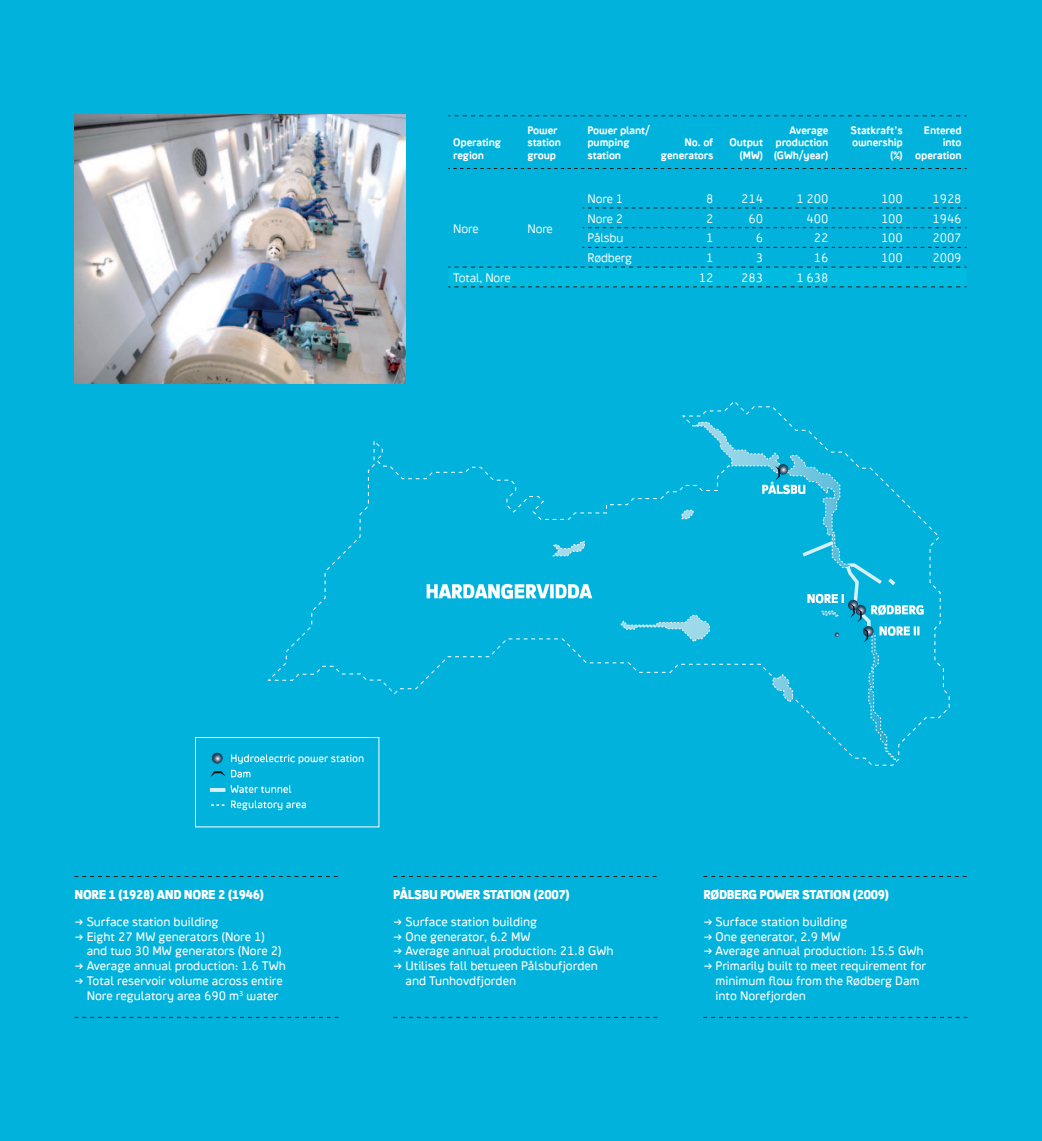
<style>
.page{position:relative;width:1042px;height:1141px;background:#00b2dc}
.page>*{position:absolute;margin:0;border:0;box-sizing:border-box;transform-origin:0 0}
.t1{font:300 12.25px/14.7px "Statkraft Crank";color:#fff}
.Brødtekst{font:200 12.25px "Statkraft Crank";letter-spacing:-.01em;color:#fff}
.t2{font:900 12.25px "Statkraft Crank";letter-spacing:-.03em;color:#fff}
.Brødtekst-2{font:700 10.5px/12.2px "Statkraft Crank";letter-spacing:-.01em;color:#fff;text-align:right}
</style>
<div class="page">
<svg style="left:74px;top:1017px;width:265px;height:1px"></svg>
<svg style="left:74px;top:876px;width:264px;height:1px"></svg>
<svg style="left:703px;top:1017px;width:264px;height:1px"></svg>
<svg style="left:703px;top:876px;width:263px;height:1px"></svg>
<svg style="left:393px;top:1017px;width:264px;height:1px"></svg>
<svg style="left:393px;top:876px;width:263px;height:1px"></svg>
<img style="left:74px;top:114px;width:331px;height:269px">
<svg style="left:268px;top:402px;width:681px;height:364px"></svg>
<svg style="left:552px;top:422px;width:344px;height:339px"></svg>
<svg style="left:212px;top:753px;width:10px;height:10px"></svg>
<svg style="left:211px;top:772px;width:14px;height:5px"></svg>
<svg style="left:210px;top:788px;width:15px;height:4px"></svg>
<div style="left:195px;top:737px;width:184px;height:90px;border:1px solid #fff"></div>
<svg style="left:231px;top:754px;width:132px;height:10px"></svg>
<svg style="left:231px;top:770px;width:19px;height:8px"></svg>
<svg style="left:231px;top:785px;width:60px;height:8px"></svg>
<svg style="left:211px;top:801px;width:95px;height:9px"></svg>
<svg style="left:762px;top:464px;width:43px;height:30px"></svg>
<svg style="left:798px;top:538px;width:126px;height:105px"></svg>
<svg style="left:426px;top:584px;width:166px;height:15px"></svg>
<svg style="left:448px;top:168px;width:518px;height:1px"></svg>
<svg style="left:582px;top:208px;width:384px;height:1px"></svg>
<svg style="left:582px;top:227px;width:384px;height:1px"></svg>
<svg style="left:582px;top:247px;width:384px;height:1px"></svg>
<svg style="left:448px;top:115px;width:518px;height:1px"></svg>
<svg style="left:448px;top:267px;width:518px;height:20px"></svg>
<p class="Brødtekst-2" style="left:453px;top:136px;width:49px;text-align:left">Operating region</p>
<p class="Brødtekst-2" style="left:527px;top:124px;width:35px;text-align:left">Power station group</p>
<p class="Brødtekst-2" style="left:587px;top:124px;width:64px;text-align:left">Power plant/ pumping station</p>
<p class="Brødtekst-2" style="left:661px;top:136px;width:54px">No. of generators</p>
<p class="Brødtekst-2" style="left:729px;top:136px;width:35px">Output</p>
<p class="Brødtekst-2" style="left:739px;top:148px;width:25px">(MW)</p>
<p class="Brødtekst-2" style="left:775px;top:124px;width:54px">Average production</p>
<p class="Brødtekst-2" style="left:774px;top:148px;width:56px">(GWh/year)</p>
<p class="Brødtekst-2" style="left:850px;top:124px;width:54px">Statkraft’s ownership (%)</p>
<p class="Brødtekst-2" style="left:915px;top:124px;width:48px">Entered into operation</p>
<p class="Brødtekst" style="left:453px;top:221px;width:27px">Nore</p>
<p class="Brødtekst" style="left:527px;top:221px;width:27px">Nore</p>
<p class="Brødtekst" style="left:587px;top:192px;width:37px">Nore 1</p>
<p class="Brødtekst" style="left:706px;top:192px;width:9px">8</p>
<p class="Brødtekst" style="left:741px;top:192px;width:23px">214</p>
<p class="Brødtekst" style="left:796px;top:192px;width:33px">1 200</p>
<p class="Brødtekst" style="left:881px;top:192px;width:23px">100</p>
<p class="Brødtekst" style="left:932px;top:192px;width:31px">1928</p>
<p class="Brødtekst" style="left:587px;top:211px;width:37px">Nore 2</p>
<p class="Brødtekst" style="left:706px;top:211px;width:9px">2</p>
<p class="Brødtekst" style="left:748px;top:211px;width:16px">60</p>
<p class="Brødtekst" style="left:806px;top:211px;width:23px">400</p>
<p class="Brødtekst" style="left:881px;top:211px;width:23px">100</p>
<p class="Brødtekst" style="left:932px;top:211px;width:31px">1946</p>
<p class="Brødtekst" style="left:587px;top:231px;width:37px">Pålsbu</p>
<p class="Brødtekst" style="left:706px;top:231px;width:9px">1</p>
<p class="Brødtekst" style="left:756px;top:231px;width:9px">6</p>
<p class="Brødtekst" style="left:814px;top:231px;width:16px">22</p>
<p class="Brødtekst" style="left:881px;top:231px;width:23px">100</p>
<p class="Brødtekst" style="left:932px;top:231px;width:31px">2007</p>
<p class="Brødtekst" style="left:587px;top:251px;width:46px">Rødberg</p>
<p class="Brødtekst" style="left:706px;top:251px;width:9px">1</p>
<p class="Brødtekst" style="left:756px;top:251px;width:9px">3</p>
<p class="Brødtekst" style="left:814px;top:251px;width:16px">16</p>
<p class="Brødtekst" style="left:881px;top:251px;width:23px">100</p>
<p class="Brødtekst" style="left:932px;top:251px;width:31px">2009</p>
<p class="Brødtekst" style="left:453px;top:270px;width:59px">Total, Nore</p>
<p class="Brødtekst" style="left:699px;top:270px;width:16px">12</p>
<p class="Brødtekst" style="left:741px;top:270px;width:23px">283</p>
<p class="Brødtekst" style="left:796px;top:270px;width:33px">1 638</p>
<p class="t2" style="left:74px;top:886px;width:191px">NORE 1 (1928) AND NORE 2 (1946)</p>
<p class="t1" style="left:74px;top:914px;width:146px">π Surface station building</p>
<p class="t1" style="left:87px;top:929px;width:196px;text-indent:-12px">π Eight 27 MW generators (Nore 1) and two 30 MW generators (Nore 2)</p>
<p class="t1" style="left:74px;top:958px;width:213px">π Average annual production: 1.6 TWh</p>
<p class="t1" style="left:87px;top:973px;width:198px;text-indent:-12px">π Total reservoir volume across entire<br>Nore regulatory area 690 m<sup>3</sup> water</p>
<p class="t2" style="left:393px;top:886px;width:178px">PÅLSBU POWER STATION (2007)</p>
<p class="t1" style="left:393px;top:914px;width:146px">π Surface station building</p>
<p class="t1" style="left:393px;top:929px;width:139px">π One generator, 6.2 MW</p>
<p class="t1" style="left:393px;top:944px;width:222px">π Average annual production: 21.8 GWh</p>
<p class="t1" style="left:405px;top:958px;width:194px;text-indent:-12px">π Utilises fall between Pålsbufjorden and Tunhovdfjorden</p>
<p class="t2" style="left:703px;top:886px;width:187px">RØDBERG POWER STATION (2009)</p>
<p class="t1" style="left:703px;top:914px;width:146px">π Surface station building</p>
<p class="t1" style="left:703px;top:929px;width:139px">π One generator, 2.9 MW</p>
<p class="t1" style="left:703px;top:944px;width:222px">π Average annual production: 15.5 GWh</p>
<p class="t1" style="left:715px;top:958px;width:212px;text-indent:-12px">π Primarily built to meet requirement for minimum flow from the Rødberg Dam into Norefjorden</p>
</div>
